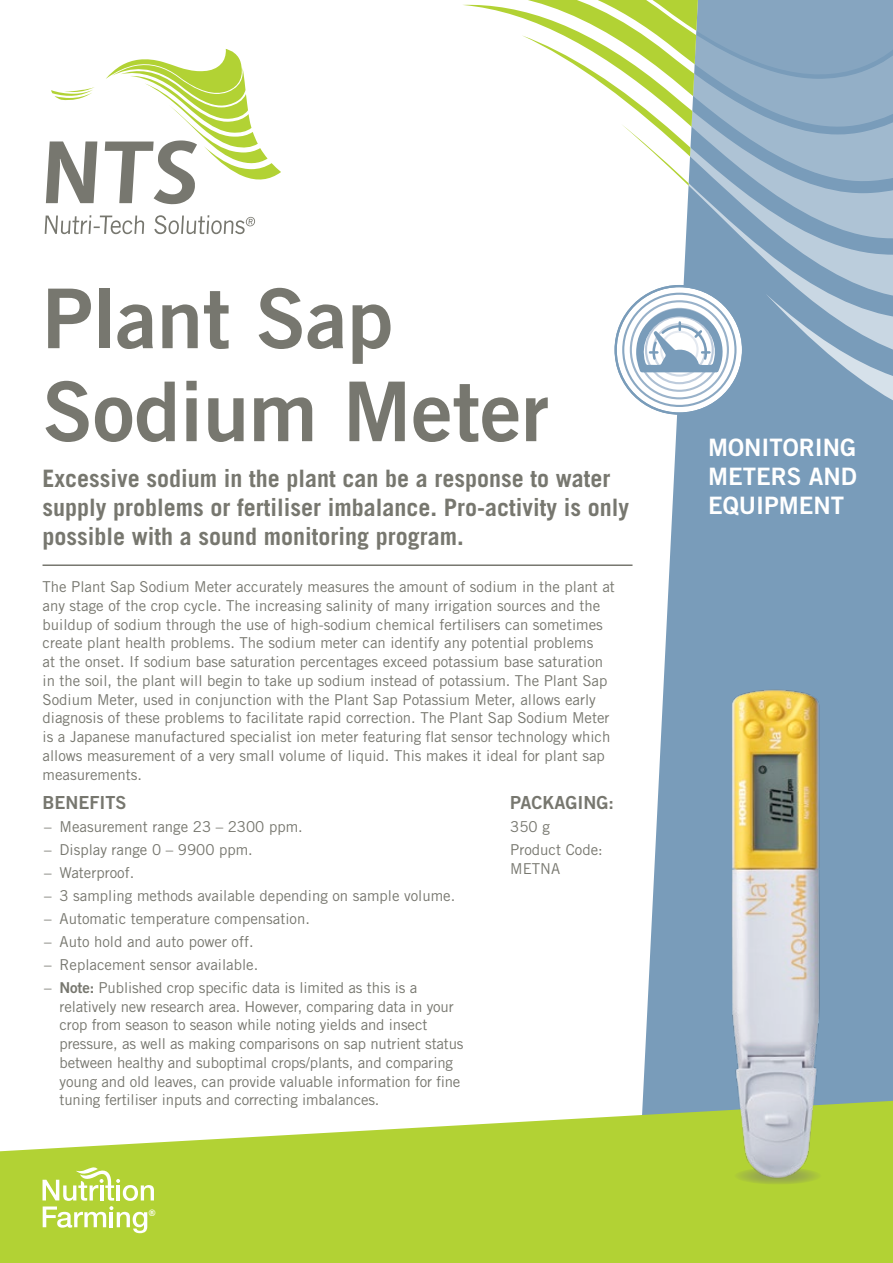
<style>
.page{position:relative;width:893px;height:1263px;background:#fff}
.page>*{position:absolute;margin:0;border:0;box-sizing:border-box;transform-origin:0 0}
.t1{font:82.5px/93px "Trade Gothic Bold Two";color:#77776f}
.t2{font:700 24px/28.8px "Trade Gothic";color:#77776f}
.t3{font:24px/28.8px "Trade Gothic Bold Two";color:#fff;text-align:justify}
.t4{font:18px "Trade Gothic Bold Two";color:#77776f}
.t5{font:15px/18.8px "Trade Gothic";color:#77776f}
.t6{font:700 9px "Helvetica";color:#fff}
.s1{font-family:"Trade Gothic Bold Two"}
</style>
<div class="page">
<svg style="left:46px;top:49px;width:235px;height:155px"></svg>
<svg style="left:45px;top:215px;width:99px;height:19px"></svg>
<svg style="left:154px;top:215px;width:101px;height:19px"></svg>
<svg style="left:642px;top:433px;width:251px;height:668px;background:#8caac4"></svg>
<svg style="left:463px;top:0;width:430px;height:433px"></svg>
<hr style="left:43px;top:564px;width:589px;height:2px;background:#77776f">
<svg style="left:0;top:1101px;width:893px;height:162px;fill:#b2d234"></svg>
<svg style="left:43px;top:1167px;width:111px;height:66px"></svg>
<img style="left:679px;top:645px;width:195px;height:585px">
<h1 class="t1" style="left:43px;top:271px;width:508px">Plant Sap<br>Sodium Meter</h1>
<h2 class="t2" style="left:43px;top:464px;width:588px">Excessive sodium in the plant can be a response to water supply problems or fertiliser imbalance. Pro-activity is only possible with a sound monitoring program.</h2>
<p class="t5" style="left:43px;top:577px;width:574px">The Plant Sap Sodium Meter accurately measures the amount of sodium in the plant at any stage of the crop cycle. The increasing salinity of many irrigation sources and the buildup of sodium through the use of high-sodium chemical fertilisers can sometimes create plant health problems. The sodium meter can identify any potential problems<br>at the onset. If sodium base saturation percentages exceed potassium base saturation in the soil, the plant will begin to take up sodium instead of potassium. The Plant Sap Sodium Meter, used in conjunction with the Plant Sap Potassium Meter, allows early diagnosis of these problems to facilitate rapid correction. The Plant Sap Sodium Meter is a Japanese manufactured specialist ion meter featuring flat sensor technology which allows measurement of a very small volume of liquid. This makes it ideal for plant sap measurements.</p>
<p class="t4" style="left:43px;top:791px;width:86px">BENEFITS</p>
<p class="t5" style="left:44px;top:817px;width:260px">– Measurement range 23 – 2300 ppm.</p>
<p class="t5" style="left:44px;top:840px;width:210px">– Display range 0 – 9900 ppm.</p>
<p class="t5" style="left:44px;top:863px;width:92px">– Waterproof.</p>
<p class="t5" style="left:44px;top:886px;width:413px">– 3 sampling methods available depending on sample volume.</p>
<p class="t5" style="left:44px;top:909px;width:267px">– Automatic temperature compensation.</p>
<p class="t5" style="left:44px;top:932px;width:211px">– Auto hold and auto power off.</p>
<p class="t5" style="left:44px;top:955px;width:215px">– Replacement sensor available.</p>
<p class="t5" style="left:60px;top:978px;width:406px;text-indent:-15px">– <span class="s1">Note:</span> Published crop specific data is limited as this is a relatively new research area. However, comparing data in your crop from season to season while noting yields and insect pressure, as well as making comparisons on sap nutrient status between healthy and suboptimal crops/plants, and comparing young and old leaves, can provide valuable information for fine tuning fertiliser inputs and correcting imbalances.</p>
<p class="t4" style="left:510px;top:791px;width:105px">PACKAGING:</p>
<p class="t5" style="left:510px;top:815px;width:94px;line-height:23px">350 g<br>Product Code:</p>
<p class="t5" style="left:510px;top:859px;width:51px">METNA</p>
<p class="t6" style="left:149px;top:1205px;width:8px">®</p>
<h2 class="t3" style="left:708px;top:433px;width:150px">MONITORING METERS AND EQUIPMENT</h2>
</div>
